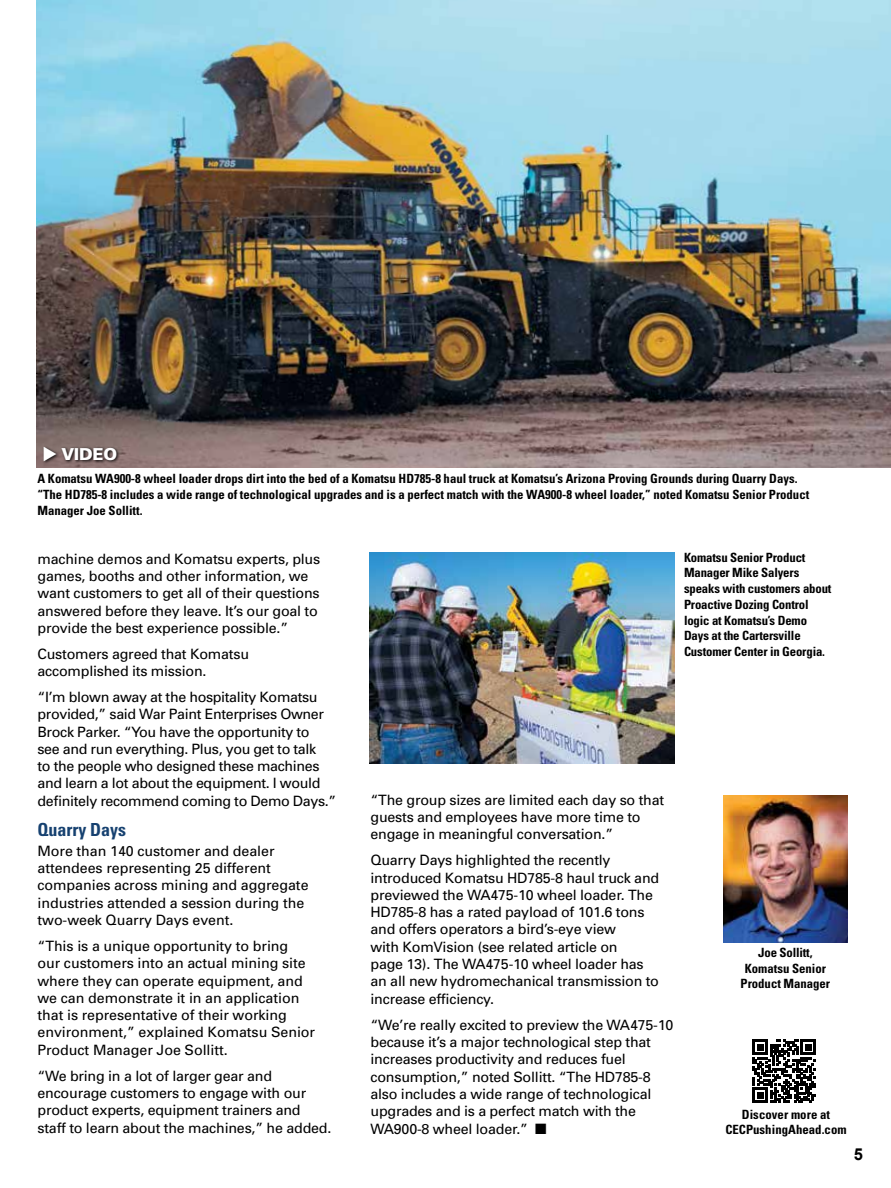
<style>
.page{position:relative;width:891px;height:1188px;background:#fff}
.page>*{position:absolute;margin:0;border:0;box-sizing:border-box;transform-origin:0 0}
.t1{font:700 condensed 18px "Univers";color:#164170}
.t2{font:900 16.5px "Univers";letter-spacing:-.015em;color:#fff}
.t3{font:700 16.5px "Arial";color:#000}
.t4{font:14.25px/17.2px "Univers";letter-spacing:-.015em;color:#000}
.t5{font:700 condensed 12.75px/15.8px "Univers";color:#000}
</style>
<div class="page">
<img style="left:36px;top:0;width:855px;height:468px">
<div style="left:60px;top:446px;width:61px;height:18px;background:#000;opacity:.9"></div>
<div style="left:42px;top:445px;width:18px;height:20px;background:#000;opacity:.9"></div>
<img style="left:723px;top:795px;width:125px;height:147px">
<img style="left:369px;top:553px;width:306px;height:210px">
<svg style="left:753px;top:1040px;width:63px;height:63px"></svg>
<svg style="left:44px;top:446px;width:13px;height:15px"></svg>
<p class="t2" style="left:61px;top:444px;width:57px">VIDEO</p>
<p class="t5" style="left:38px;top:471px;width:773px">A Komatsu WA900-8 wheel loader drops dirt into the bed of a Komatsu HD785-8 haul truck at Komatsu’s Arizona Proving Grounds during Quarry Days. “The HD785-8 includes a wide range of technological upgrades and is a perfect match with the WA900-8 wheel loader,” noted Komatsu Senior Product<br>Manager Joe Sollitt.</p>
<p class="t4" style="left:38px;top:550px;width:284px">machine demos and Komatsu experts, plus games, booths and other information, we want customers to get all of their questions answered before they leave. It’s our goal to provide the best experience possible.”</p>
<p class="t4" style="left:38px;top:645px;width:213px">Customers agreed that Komatsu accomplished its mission.</p>
<p class="t4" style="left:38px;top:688px;width:300px">“I’m blown away at the hospitality Komatsu provided,” said War Paint Enterprises Owner Brock Parker. “You have the opportunity to<br>see and run everything. Plus, you get to talk<br>to the people who designed these machines and learn a lot about the equipment. I would definitely recommend coming to Demo Days.”</p>
<p class="t1" style="left:38px;top:818px;width:90px">Quarry Days</p>
<p class="t4" style="left:38px;top:842px;width:273px">More than 140 customer and dealer attendees representing 25 different companies across mining and aggregate industries attended a session during the two-week Quarry Days event.</p>
<p class="t4" style="left:38px;top:937px;width:279px">“This is a unique opportunity to bring<br>our customers into an actual mining site where they can operate equipment, and we can demonstrate it in an application that is representative of their working environment,” explained Komatsu Senior Product Manager Joe Sollitt.</p>
<p class="t4" style="left:38px;top:1067px;width:295px">“We bring in a lot of larger gear and encourage customers to engage with our product experts, equipment trainers and staff to learn about the machines,” he added.</p>
<p class="t5" style="left:684px;top:549px;width:149px">Komatsu Senior Product<br>Manager Mike Salyers speaks with customers about<br>Proactive Dozing Control logic at Komatsu’s Demo<br>Days at the Cartersville<br>Customer Center in Georgia.</p>
<p class="t4" style="left:370px;top:791px;width:295px">“The group sizes are limited each day so that guests and employees have more time to engage in meaningful conversation.”</p>
<p class="t4" style="left:370px;top:852px;width:290px">Quarry Days highlighted the recently introduced Komatsu HD785-8 haul truck and previewed the WA475-10 wheel loader. The HD785-8 has a rated payload of 101.6 tons and offers operators a bird’s-eye view<br>with KomVision (see related article on<br>page 13). The WA475-10 wheel loader has an all new hydromechanical transmission to increase efficiency.</p>
<p class="t4" style="left:370px;top:1016px;width:304px">“We’re really excited to preview the WA475-10 because it’s a major technological step that increases productivity and reduces fuel consumption,” noted Sollitt. “The HD785-8 also includes a wide range of technological upgrades and is a perfect match with the WA900-8 wheel loader.” ■</p>
<p class="t5" style="left:741px;top:944px;width:91px;text-align:center">Joe Sollitt,<br>Komatsu Senior<br>Product Manager</p>
<p class="t5" style="left:725px;top:1106px;width:123px;text-align:center">Discover more at<br>CECPushingAhead.com</p>
<p class="t3" style="left:854px;top:1144px;width:11px">5</p>
</div>
